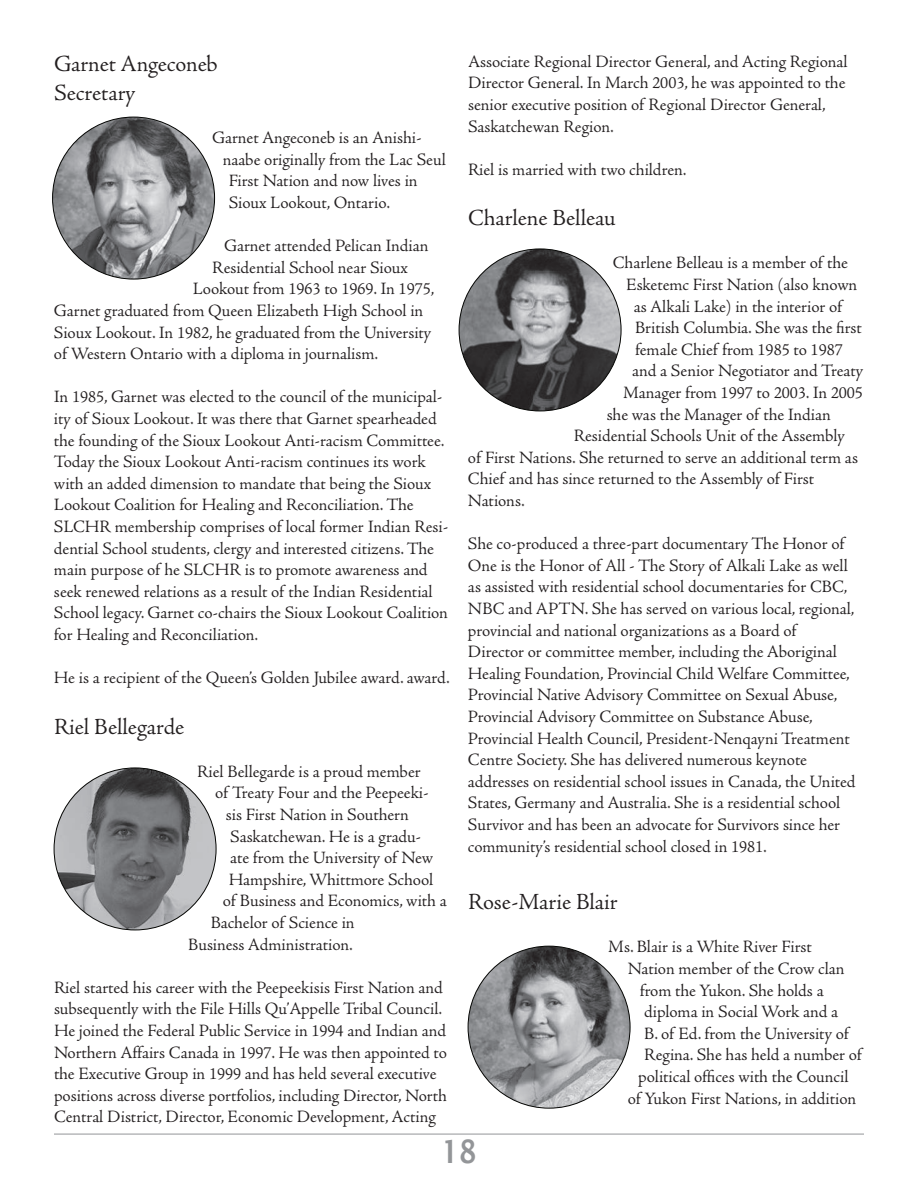
<style>
.page{position:relative;width:918px;height:1188px;background:#fff}
.page>*{position:absolute;margin:0;border:0;box-sizing:border-box;transform-origin:0 0}
.t1{font:600 32.4px "Lucida Sans";color:#939598;scale:.83 1}
.t2{font:24px/28.8px "Adobe Jenson";color:#231f20}
.t3{font:18px/21.6px "Adobe Jenson";color:#231f20}
</style>
<div class="page">
<img style="left:53px;top:117px;width:162px;height:162px;border-radius:81px">
<img style="left:54px;top:768px;width:162px;height:162px;border-radius:81px">
<hr style="left:54px;top:1134px;width:810px;height:1px;background:#939598">
<img style="left:459px;top:249px;width:162px;height:162px;border-radius:81px">
<img style="left:468px;top:946px;width:162px;height:162px;border-radius:81px">
<p class="t3" style="left:468px;top:51px;width:381px">Associate Regional Director General, and Acting Regional Director General. In March 2003, he was appointed to the senior executive position of Regional Director General, Saskatchewan Region.</p>
<p class="t3" style="left:468px;top:159px;width:220px">Riel is married with two children.</p>
<h2 class="t2" style="left:468px;top:204px;width:149px">Charlene Belleau</h2>
<p class="t3" style="left:613px;top:253px;width:237px">Charlene Belleau is a member of the</p>
<p class="t3" style="left:626px;top:274px;width:233px">Esketemc First Nation (also known</p>
<p class="t3" style="left:634px;top:296px;width:210px">as Alkali Lake) in the interior of</p>
<p class="t3" style="left:635px;top:318px;width:228px">British Columbia. She was the first</p>
<p class="t3" style="left:635px;top:339px;width:209px">female Chief from 1985 to 1987</p>
<p class="t3" style="left:632px;top:361px;width:232px">and a Senior Negotiator and Treaty</p>
<p class="t3" style="left:623px;top:382px;width:241px">Manager from 1997 to 2003. In 2005</p>
<p class="t3" style="left:607px;top:404px;width:226px">she was the Manager of the Indian</p>
<p class="t3" style="left:574px;top:426px;width:273px">Residential Schools Unit of the Assembly</p>
<p class="t3" style="left:468px;top:447px;width:392px">of First Nations. She returned to serve an additional term as</p>
<p class="t3" style="left:468px;top:469px;width:348px">Chief and has since returned to the Assembly of First</p>
<p class="t3" style="left:468px;top:490px;width:58px">Nations.</p>
<p class="t3" style="left:468px;top:534px;width:389px">She co-produced a three-part documentary The Honor of One is the Honor of All - The Story of Alkali Lake as well as assisted with residential school documentaries for CBC, NBC and APTN. She has served on various local, regional, provincial and national organizations as a Board of Director or committee member, including the Aboriginal Healing Foundation, Provincial Child Welfare Committee, Provincial Native Advisory Committee on Sexual Abuse, Provincial Advisory Committee on Substance Abuse, Provincial Health Council, President-Nenqayni Treatment Centre Society. She has delivered numerous keynote addresses on residential school issues in Canada, the United States, Germany and Australia. She is a residential school Survivor and has been an advocate for Survivors since her community’s residential school closed in 1981.</p>
<h2 class="t2" style="left:468px;top:888px;width:151px">Rose-Marie Blair</h2>
<p class="t3" style="left:608px;top:937px;width:205px">Ms. Blair is a White River First</p>
<p class="t3" style="left:628px;top:958px;width:218px">Nation member of the Crow clan</p>
<p class="t3" style="left:640px;top:980px;width:185px">from the Yukon. She holds a</p>
<p class="t3" style="left:644px;top:1002px;width:196px">diploma in Social Work and a</p>
<p class="t3" style="left:644px;top:1023px;width:206px">B. of Ed. from the University of</p>
<p class="t3" style="left:644px;top:1045px;width:219px">Regina. She has held a number of</p>
<p class="t3" style="left:638px;top:1066px;width:212px">political offices with the Council</p>
<p class="t3" style="left:628px;top:1088px;width:230px">of Yukon First Nations, in addition</p>
<h1 class="t1" style="left:442px;top:1133px;width:43px">18</h1>
<h2 class="t2" style="left:54px;top:50px;width:165px">Garnet Angeconeb<br>Secretary</h2>
<p class="t3" style="left:212px;top:128px;width:211px">Garnet Angeconeb is an Anishi-</p>
<p class="t3" style="left:223px;top:149px;width:225px">naabe originally from the Lac Seul</p>
<p class="t3" style="left:229px;top:171px;width:190px">First Nation and now lives in</p>
<p class="t3" style="left:229px;top:192px;width:163px">Sioux Lookout, Ontario.</p>
<p class="t3" style="left:224px;top:236px;width:206px">Garnet attended Pelican Indian</p>
<p class="t3" style="left:212px;top:257px;width:197px">Residential School near Sioux</p>
<p class="t3" style="left:193px;top:279px;width:243px">Lookout from 1963 to 1969. In 1975,</p>
<p class="t3" style="left:54px;top:300px;width:371px">Garnet graduated from Queen Elizabeth High School in</p>
<p class="t3" style="left:54px;top:322px;width:379px">Sioux Lookout. In 1982, he graduated from the University</p>
<p class="t3" style="left:54px;top:344px;width:326px">of Western Ontario with a diploma in journalism.</p>
<p class="t3" style="left:54px;top:387px;width:396px">In 1985, Garnet was elected to the council of the municipal&shy;ity of Sioux Lookout. It was there that Garnet spearheaded the founding of the Sioux Lookout Anti-racism Committee.<br>Today the Sioux Lookout Anti-racism continues its work with an added dimension to mandate that being the Sioux Lookout Coalition for Healing and Reconciliation. The SLCHR membership comprises of local former Indian Resi&shy;dential School students, clergy and interested citizens. The main purpose of he SLCHR is to promote awareness and seek renewed relations as a result of the Indian Residential School legacy. Garnet co-chairs the Sioux Lookout Coalition for Healing and Reconciliation.</p>
<p class="t3" style="left:54px;top:668px;width:397px">He is a recipient of the Queen’s Golden Jubilee award. award.</p>
<h2 class="t2" style="left:54px;top:713px;width:132px">Riel Bellegarde</h2>
<p class="t3" style="left:197px;top:761px;width:225px">Riel Bellegarde is a proud member</p>
<p class="t3" style="left:215px;top:783px;width:215px">of Treaty Four and the Peepeeki-</p>
<p class="t3" style="left:226px;top:804px;width:185px">sis First Nation in Southern</p>
<p class="t3" style="left:230px;top:826px;width:193px">Saskatchewan. He is a gradu-</p>
<p class="t3" style="left:230px;top:848px;width:205px">ate from the University of New</p>
<p class="t3" style="left:229px;top:869px;width:206px">Hampshire, Whittmore School</p>
<p class="t3" style="left:223px;top:891px;width:225px">of Business and Economics, with a</p>
<p class="t3" style="left:211px;top:912px;width:145px">Bachelor of Science in</p>
<p class="t3" style="left:188px;top:934px;width:166px">Business Administration.</p>
<p class="t3" style="left:54px;top:977px;width:394px">Riel started his career with the Peepeekisis First Nation and subsequently with the File Hills Qu’Appelle Tribal Council.<br>He joined the Federal Public Service in 1994 and Indian and Northern Affairs Canada in 1997. He was then appointed to the Executive Group in 1999 and has held several executive positions across diverse portfolios, including Director, North Central District, Director, Economic Development, Acting</p>
</div>
